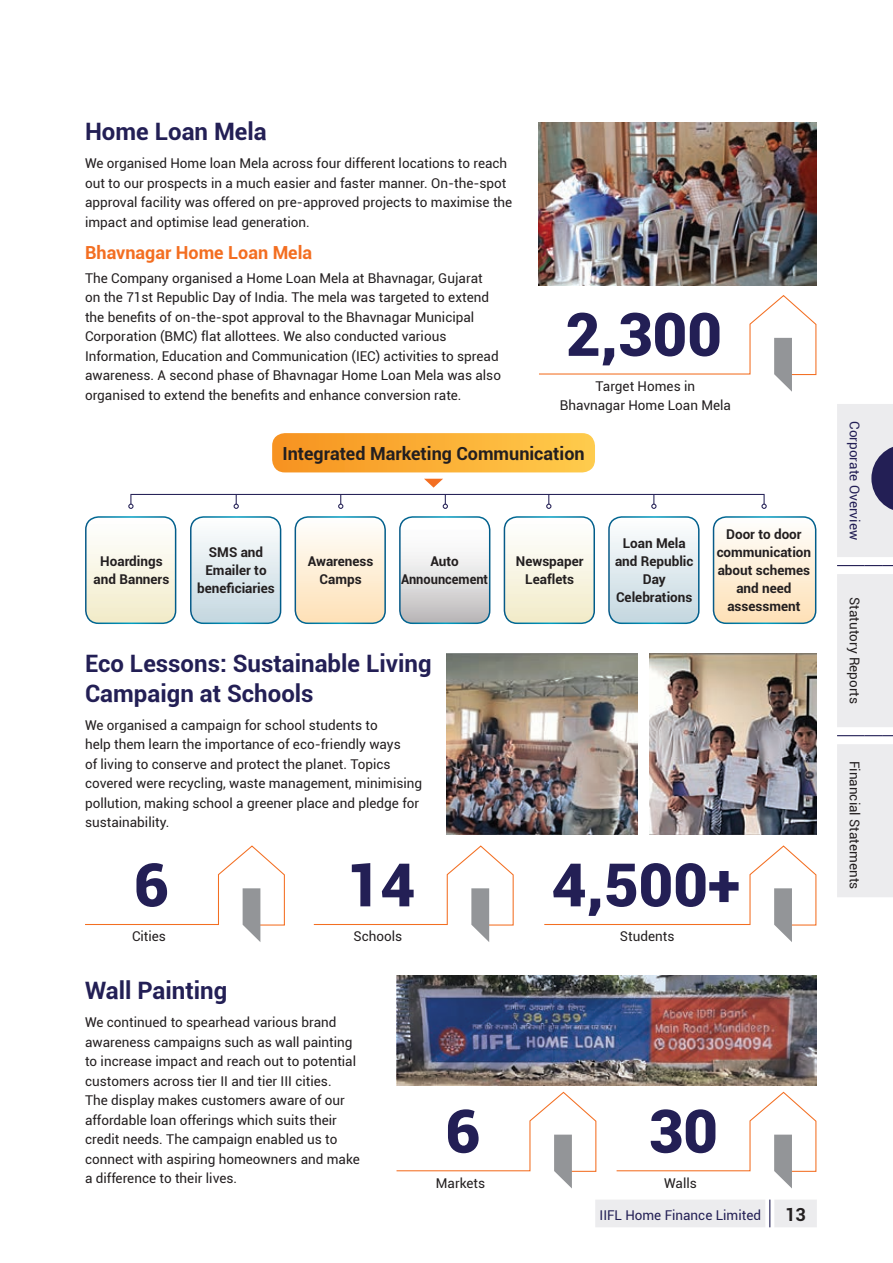
<style>
.page{position:relative;width:893px;height:1263px;background:#fff}
.page>*{position:absolute;margin:0;border:0;box-sizing:border-box;transform-origin:0 0}
.t1{font:900 60px "Roboto";color:#231f55}
.t2{font:700 24px/30px "Roboto";color:#231f55}
.t3{font:700 18px "Roboto";color:#231f20}
.t4{font:700 18px "Roboto";color:#f36e21}
.t5{font:13.5px/19.5px "Roboto";color:#231f20}
.t6{font:700 13.5px/18px "Roboto";color:#231f20;text-align:center}
.t7{font:13.5px "Roboto";color:#231f55}
</style>
<div class="page">
<svg style="left:85px;top:845px;width:200px;height:97px"></svg>
<svg style="left:396px;top:1091px;width:201px;height:97px"></svg>
<svg style="left:616px;top:1091px;width:201px;height:97px"></svg>
<svg style="left:313px;top:845px;width:201px;height:97px"></svg>
<svg style="left:539px;top:295px;width:278px;height:97px"></svg>
<img style="left:446px;top:654px;width:192px;height:181px">
<img style="left:396px;top:975px;width:420px;height:110px">
<img style="left:539px;top:122px;width:277px;height:163px">
<img style="left:650px;top:654px;width:166px;height:181px">
<svg style="left:544px;top:845px;width:273px;height:97px"></svg>
<svg style="left:86px;top:517px;width:90px;height:106px"></svg>
<div style="left:85px;top:516px;width:91px;height:108px;border:2px solid #fff;border-radius:13px"></div>
<svg style="left:191px;top:517px;width:90px;height:106px"></svg>
<div style="left:190px;top:516px;width:91px;height:108px;border:2px solid #fff;border-radius:13px"></div>
<svg style="left:295px;top:517px;width:90px;height:106px"></svg>
<div style="left:295px;top:516px;width:91px;height:108px;border:2px solid #fff;border-radius:13px"></div>
<svg style="left:400px;top:517px;width:90px;height:106px"></svg>
<div style="left:399px;top:516px;width:91px;height:108px;border:2px solid #fff;border-radius:13px"></div>
<svg style="left:504px;top:517px;width:90px;height:106px"></svg>
<div style="left:504px;top:516px;width:91px;height:108px;border:2px solid #fff;border-radius:13px"></div>
<svg style="left:611px;top:519px;width:86px;height:104px"></svg>
<div style="left:608px;top:516px;width:92px;height:108px;border:2px solid #fff;border-radius:13px"></div>
<svg style="left:713px;top:517px;width:103px;height:106px"></svg>
<div style="left:713px;top:516px;width:103px;height:108px;border:2px solid #fff;border-radius:13px"></div>
<svg style="left:272px;top:433px;width:323px;height:39px;background:#fab038"></svg>
<hr style="left:130px;top:494px;width:635px;height:1px;background:#231f55">
<svg style="left:128px;top:495px;width:6px;height:14px"></svg>
<svg style="left:234px;top:495px;width:5px;height:14px"></svg>
<svg style="left:338px;top:495px;width:5px;height:14px"></svg>
<svg style="left:443px;top:495px;width:5px;height:14px"></svg>
<svg style="left:546px;top:495px;width:5px;height:14px"></svg>
<svg style="left:651px;top:495px;width:5px;height:14px"></svg>
<svg style="left:761px;top:495px;width:6px;height:14px"></svg>
<svg style="left:424px;top:479px;width:19px;height:9px"></svg>
<svg style="left:837px;top:404px;width:56px;height:493px;background:#e5e5e9"></svg>
<svg style="left:595px;top:1199px;width:222px;height:28px;background:#ececee"></svg>
<h2 class="t2" style="left:85px;top:116px;width:183px">Home Loan Mela</h2>
<p class="t5" style="left:85px;top:153px;width:429px">We organised Home loan Mela across four different locations to reach out to our prospects in a much easier and faster manner. On-the-spot approval facility was offered on pre-approved projects to maximise the impact and optimise lead generation.</p>
<h3 class="t4" style="left:85px;top:240px;width:229px">Bhavnagar Home Loan Mela</h3>
<p class="t5" style="left:85px;top:268px;width:417px">The Company organised a Home Loan Mela at Bhavnagar, Gujarat on the 71st Republic Day of India. The mela was targeted to extend the benefits of on-the-spot approval to the Bhavnagar Municipal Corporation (BMC) flat allottees. We also conducted various Information, Education and Communication (IEC) activities to spread awareness. A second phase of Bhavnagar Home Loan Mela was also organised to extend the benefits and enhance conversion rate.</p>
<h1 class="t1" style="left:566px;top:292px;width:158px">2,300</h1>
<p class="t5" style="left:560px;top:376px;width:173px;text-align:center">Target Homes in<br>Bhavnagar Home Loan Mela</p>
<h3 class="t3" style="left:282px;top:440px;width:304px">Integrated Marketing Communication</h3>
<p class="t6" style="left:94px;top:552px;width:77px">Hoardings and Banners</p>
<p class="t6" style="left:197px;top:543px;width:79px">SMS and<br>Emailer to beneficiaries</p>
<p class="t6" style="left:308px;top:552px;width:67px">Awareness<br>Camps</p>
<p class="t6" style="left:401px;top:552px;width:88px">Auto<br>Announcement</p>
<p class="t6" style="left:516px;top:552px;width:69px">Newspaper<br>Leaflets</p>
<h2 class="t2" style="left:85px;top:647px;width:348px">Eco Lessons: Sustainable Living<br>Campaign at Schools</h2>
<p class="t5" style="left:85px;top:715px;width:339px">We organised a campaign for school students to<br>help them learn the importance of eco-friendly ways<br>of living to conserve and protect the planet. Topics covered were recycling, waste management, minimising pollution, making school a greener place and pledge for sustainability.</p>
<p class="t6" style="left:615px;top:534px;width:80px">Loan Mela and Republic<br>Day<br>Celebrations</p>
<p class="t6" style="left:717px;top:525px;width:96px">Door to door communication about schemes and need assessment</p>
<h1 class="t1" style="left:134px;top:842px;width:36px">6</h1>
<p class="t5" style="left:132px;top:926px;width:36px">Cities</p>
<h1 class="t1" style="left:346px;top:842px;width:71px">14</h1>
<p class="t5" style="left:353px;top:926px;width:50px">Schools</p>
<h2 class="t2" style="left:85px;top:975px;width:144px">Wall Painting</h2>
<p class="t5" style="left:85px;top:1012px;width:276px">We continued to spearhead various brand awareness campaigns such as wall painting to increase impact and reach out to potential customers across tier II and tier III cities.<br>The display makes customers aware of our affordable loan offerings which suits their credit needs. The campaign enabled us to connect with aspiring homeowners and make a difference to their lives.</p>
<h1 class="t1" style="left:446px;top:1089px;width:36px">6</h1>
<p class="t5" style="left:436px;top:1172px;width:51px">Markets</p>
<h1 class="t1" style="left:552px;top:842px;width:190px">4,500+</h1>
<p class="t5" style="left:620px;top:926px;width:56px">Students</p>
<h1 class="t1" style="left:648px;top:1089px;width:71px">30</h1>
<p class="t5" style="left:664px;top:1172px;width:34px">Walls</p>
<p class="t7" style="left:599px;top:1205px;width:163px">IIFL Home Finance Limited</p>
<h3 class="t3" style="left:785px;top:1202px;width:22px">13</h3>
<p class="t7" style="left:864px;top:421px;width:120px;rotate:90deg">Corporate Overview</p>
<p class="t5" style="left:865px;top:597px;width:108px;rotate:90deg">Statutory Reports</p>
<p class="t5" style="left:865px;top:761px;width:130px;rotate:90deg">Financial Statements</p>
</div>
